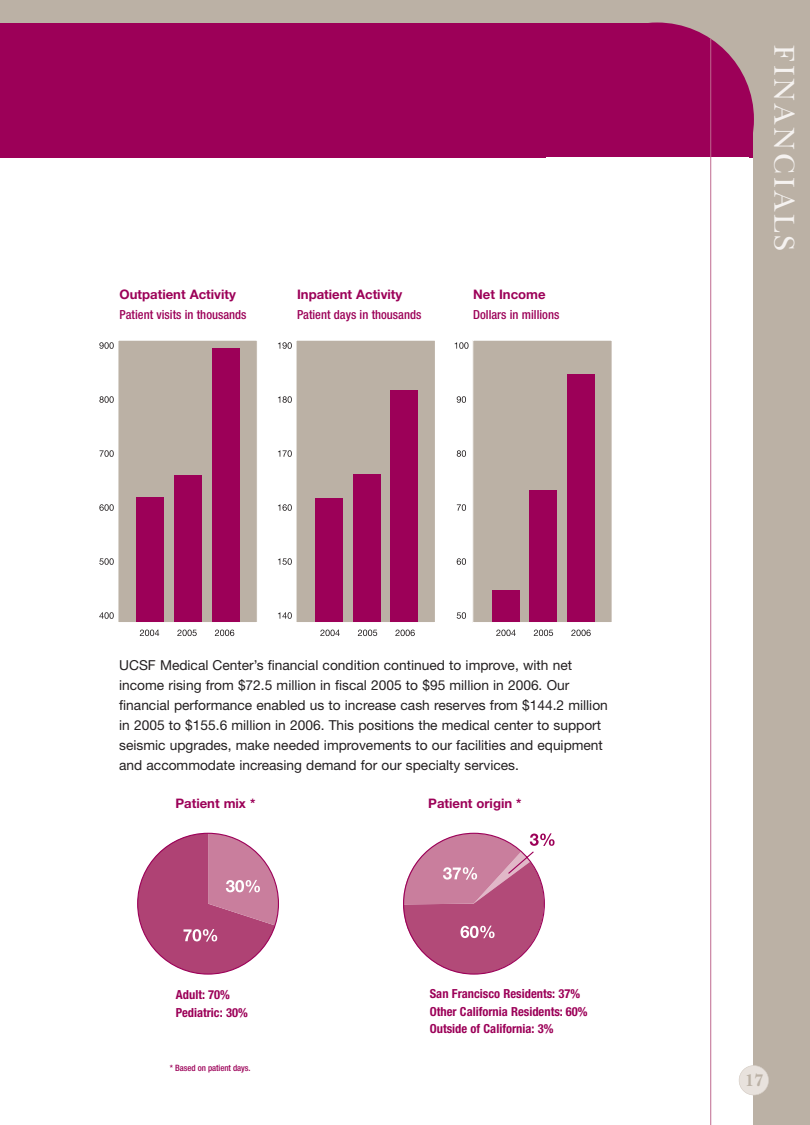
<style>
.page{position:relative;width:810px;height:1125px;background:#fff}
.page>*{position:absolute;margin:0;border:0;box-sizing:border-box;transform-origin:0 0}
.t1{font:30px "New Baskerville";letter-spacing:.105em;color:#f5f2f0}
.t2{font:700 17.5px "New Baskerville";color:#bbb1a5}
.t3{font:13.75px/20px "Helvetica Neue";color:#231f20}
.t4{font:700 13.12px "Helvetica Neue";color:#9c0058}
.t5{font:700 condensed 12.5px "Helvetica Neue";color:#9c0058}
.t6{font:500 condensed 12.5px "Helvetica Neue";color:#9c0058}
.t7{font:500 condensed 8.75px "Helvetica Neue";letter-spacing:-.01em;color:#9c0058}
</style>
<div class="page">
<div style="left:118px;top:340px;width:139px;height:283px;background:#bbb1a5"></div>
<div style="left:117px;top:340px;width:141px;height:283px;border:1px solid #fff"></div>
<div style="left:296px;top:340px;width:139px;height:283px;background:#bbb1a5"></div>
<div style="left:295px;top:340px;width:141px;height:283px;border:1px solid #fff"></div>
<div style="left:473px;top:340px;width:139px;height:283px;background:#bbb1a5"></div>
<div style="left:472px;top:340px;width:141px;height:283px;border:1px solid #fff"></div>
<div style="left:212px;top:349px;width:27px;height:273px;background:#9c0058"></div>
<div style="left:391px;top:390px;width:27px;height:232px;background:#9c0058"></div>
<div style="left:567px;top:374px;width:28px;height:248px;background:#9c0058"></div>
<div style="left:174px;top:475px;width:28px;height:147px;background:#9c0058"></div>
<div style="left:353px;top:474px;width:28px;height:148px;background:#9c0058"></div>
<div style="left:529px;top:490px;width:28px;height:132px;background:#9c0058"></div>
<div style="left:136px;top:497px;width:28px;height:125px;background:#9c0058"></div>
<div style="left:316px;top:499px;width:27px;height:123px;background:#9c0058"></div>
<div style="left:492px;top:591px;width:28px;height:31px;background:#9c0058"></div>
<svg style="left:99px;top:342px;width:15px;height:7px"></svg>
<svg style="left:99px;top:396px;width:15px;height:7px"></svg>
<svg style="left:100px;top:450px;width:14px;height:7px"></svg>
<svg style="left:99px;top:504px;width:15px;height:7px"></svg>
<svg style="left:99px;top:558px;width:15px;height:7px"></svg>
<svg style="left:99px;top:612px;width:15px;height:7px"></svg>
<svg style="left:278px;top:342px;width:14px;height:7px"></svg>
<svg style="left:278px;top:396px;width:14px;height:7px"></svg>
<svg style="left:278px;top:450px;width:14px;height:7px"></svg>
<svg style="left:278px;top:504px;width:14px;height:7px"></svg>
<svg style="left:278px;top:558px;width:14px;height:7px"></svg>
<svg style="left:278px;top:612px;width:14px;height:7px"></svg>
<svg style="left:455px;top:342px;width:14px;height:7px"></svg>
<svg style="left:457px;top:396px;width:9px;height:7px"></svg>
<svg style="left:457px;top:450px;width:9px;height:7px"></svg>
<svg style="left:457px;top:504px;width:9px;height:7px"></svg>
<svg style="left:457px;top:558px;width:9px;height:7px"></svg>
<svg style="left:457px;top:612px;width:9px;height:7px"></svg>
<svg style="left:140px;top:630px;width:19px;height:6px"></svg>
<svg style="left:177px;top:630px;width:20px;height:6px"></svg>
<svg style="left:215px;top:630px;width:19px;height:6px"></svg>
<svg style="left:320px;top:630px;width:20px;height:6px"></svg>
<svg style="left:358px;top:630px;width:19px;height:6px"></svg>
<svg style="left:395px;top:630px;width:20px;height:6px"></svg>
<svg style="left:496px;top:630px;width:20px;height:6px"></svg>
<svg style="left:534px;top:630px;width:19px;height:6px"></svg>
<svg style="left:571px;top:630px;width:20px;height:6px"></svg>
<svg style="left:137px;top:833px;width:141px;height:142px"></svg>
<svg style="left:403px;top:832px;width:152px;height:142px"></svg>
<div style="left:0;top:18px;width:754px;height:140px;background:#9c0058"></div>
<div style="left:754px;top:0;width:56px;height:1125px;background:#bbb1a5"></div>
<div style="left:739px;top:1066px;width:30px;height:29px;background:#e8e2dd;border-radius:50%"></div>
<div style="left:739px;top:1065px;width:30px;height:30px;border:1px solid #d5cdc5;border-radius:50%"></div>
<div style="left:0;top:0;width:810px;height:22px;background:#bbb1a5"></div>
<div style="left:658px;top:16px;width:105px;height:103px;background:#bbb1a5"></div>
<div style="left:560px;top:23px;width:194px;height:193px;background:#9c0058;border-radius:50%"></div>
<div style="left:547px;top:158px;width:202px;height:75px;background:#fff"></div>
<hr style="left:710px;top:39px;width:1px;height:1086px;background:#bf698e">
<p class="t4" style="left:120px;top:290px;width:118px">Outpatient Activity</p>
<p class="t6" style="left:120px;top:310px;width:128px">Patient visits in thousands</p>
<p class="t4" style="left:297px;top:290px;width:107px">Inpatient Activity</p>
<p class="t6" style="left:297px;top:310px;width:126px">Patient days in thousands</p>
<p class="t4" style="left:473px;top:290px;width:74px">Net Income</p>
<p class="t6" style="left:473px;top:310px;width:88px">Dollars in millions</p>
<p class="t3" style="left:119px;top:656px;width:490px">UCSF Medical Center’s financial condition continued to improve, with net income rising from $72.5 million in fiscal 2005 to $95 million in 2006. Our financial performance enabled us to increase cash reserves from $144.2 million in 2005 to $155.6 million in 2006. This positions the medical center to support seismic upgrades, make needed improvements to our facilities and equipment and accommodate increasing demand for our specialty services.</p>
<p class="t4" style="left:175px;top:798px;width:81px">Patient mix *</p>
<p class="t4" style="left:428px;top:798px;width:95px">Patient origin *</p>
<p class="t5" style="left:176px;top:990px;width:55px">Adult: 70%</p>
<p class="t5" style="left:176px;top:1008px;width:73px">Pediatric: 30%</p>
<p class="t7" style="left:170px;top:1065px;width:82px">* Based on patient days.</p>
<p class="t5" style="left:430px;top:989px;width:152px">San Francisco Residents: 37%</p>
<p class="t5" style="left:430px;top:1007px;width:159px">Other California Residents: 60%</p>
<p class="t5" style="left:430px;top:1024px;width:125px">Outside of California: 3%</p>
<h1 class="t1" style="left:795px;top:45px;width:207px;rotate:90deg">FINANCIALS</h1>
<p class="t2" style="left:745px;top:1074px;width:20px">17</p>
</div>
